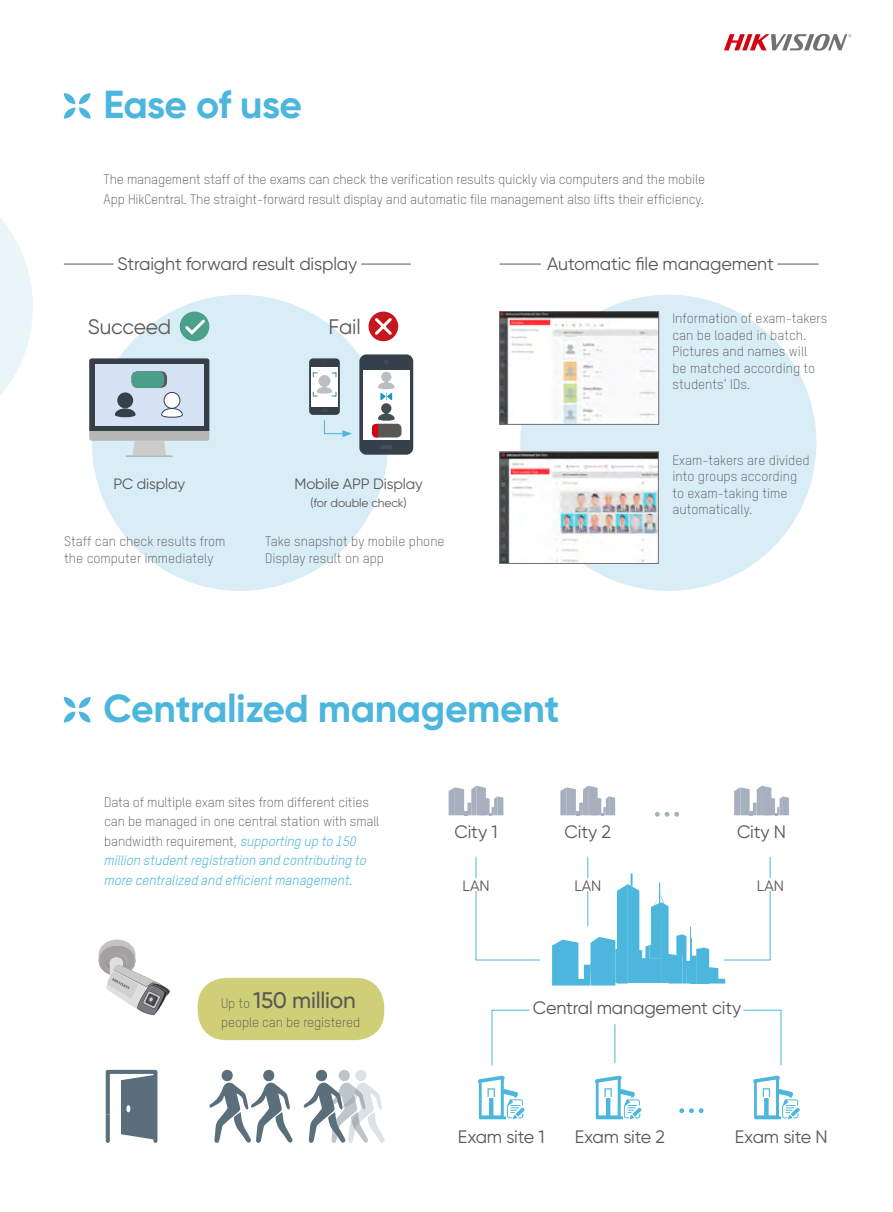
<style>
.page{position:relative;width:893px;height:1212px;background:#fff}
.page>*{position:absolute;margin:0;border:0;box-sizing:border-box;transform-origin:0 0}
.t1{font:700 39px "Gilroy";letter-spacing:-.01em;color:#4cb6dd}
.t2{font:500 22.5px "Gilroy";letter-spacing:-.01em;color:#595757}
.t3{font:21px "Gilroy";letter-spacing:-.01em;color:#595757}
.t4{font:18px "Gilroy";letter-spacing:-.01em;color:#595757}
.t5{font:15px "Gilroy";letter-spacing:-.01em;color:#595757}
.t6{font:300 13.5px/16.5px "TSTARPRO";letter-spacing:-.01em;color:#595757}
.t7{font:12px "Gilroy";letter-spacing:-.01em;color:#595757}
.s1{font-weight:400;font-style:italic;color:#4cb6dd}
.s2{font-family:"TSTARPRO";font-weight:300;font-size:13.5px}
</style>
<div class="page">
<svg style="left:0;top:218px;width:33px;height:178px"></svg>
<div style="left:520px;top:295px;width:296px;height:296px;background:#d8edf6;border-radius:50%"></div>
<div style="left:92px;top:295px;width:296px;height:296px;background:#d8edf6;border-radius:50%"></div>
<img style="left:501px;top:454px;width:156px;height:108px">
<div style="left:499px;top:452px;width:160px;height:112px;border:1px solid #727171"></div>
<svg style="left:64px;top:93px;width:27px;height:26px"></svg>
<svg style="left:64px;top:697px;width:27px;height:25px"></svg>
<div style="left:369px;top:312px;width:29px;height:29px;background:#c8161e;border-radius:50%"></div>
<svg style="left:372px;top:315px;width:22px;height:22px"></svg>
<div style="left:180px;top:312px;width:29px;height:29px;background:#4aa088;border-radius:50%"></div>
<svg style="left:182px;top:317px;width:26px;height:20px"></svg>
<svg style="left:89px;top:358px;width:120px;height:99px"></svg>
<svg style="left:132px;top:371px;width:35px;height:17px"></svg>
<div style="left:309px;top:358px;width:31px;height:57px;background:#363e48;border-radius:4px"></div>
<svg style="left:321px;top:410px;width:7px;height:2px"></svg>
<div style="left:311px;top:367px;width:27px;height:39px;background:#fff"></div>
<svg style="left:312px;top:372px;width:25px;height:25px"></svg>
<div style="left:359px;top:354px;width:54px;height:101px;background:#36404a;border-radius:7px"></div>
<hr style="left:380px;top:445px;width:12px;height:4px;background:#474f59;border-radius:2px">
<div style="left:363px;top:370px;width:46px;height:69px;background:#fff"></div>
<div style="left:381px;top:372px;width:10px;height:10px;background:#bbbfc2;border-radius:50%"></div>
<div style="left:381px;top:403px;width:10px;height:10px;background:#414f53;border-radius:50%"></div>
<svg style="left:378px;top:380px;width:17px;height:20px"></svg>
<div style="left:372px;top:424px;width:29px;height:13px;background:#595757;border-radius:4px"></div>
<svg style="left:372px;top:412px;width:23px;height:25px"></svg>
<svg style="left:324px;top:420px;width:28px;height:17px"></svg>
<hr style="left:64px;top:264px;width:50px;height:1px;background:#595757">
<hr style="left:361px;top:264px;width:50px;height:1px;background:#595757">
<hr style="left:500px;top:264px;width:41px;height:1px;background:#595757">
<hr style="left:777px;top:264px;width:42px;height:1px;background:#595757">
<img style="left:501px;top:313px;width:156px;height:110px">
<div style="left:499px;top:311px;width:160px;height:114px;border:1px solid #727171"></div>
<svg style="left:449px;top:786px;width:54px;height:29px"></svg>
<svg style="left:560px;top:786px;width:55px;height:29px"></svg>
<svg style="left:734px;top:786px;width:55px;height:29px"></svg>
<svg style="left:655px;top:812px;width:24px;height:5px"></svg>
<svg style="left:679px;top:1108px;width:25px;height:5px"></svg>
<svg style="left:478px;top:1075px;width:47px;height:44px"></svg>
<svg style="left:595px;top:1075px;width:46px;height:44px"></svg>
<svg style="left:753px;top:1075px;width:47px;height:44px"></svg>
<svg style="left:475px;top:856px;width:65px;height:105px"></svg>
<svg style="left:552px;top:856px;width:219px;height:129px"></svg>
<hr style="left:587px;top:857px;width:1px;height:69px;background:#4cb6dd">
<hr style="left:614px;top:1024px;width:1px;height:39px;background:#4cb6dd">
<svg style="left:491px;top:1009px;width:39px;height:57px"></svg>
<svg style="left:743px;top:1009px;width:39px;height:57px"></svg>
<div style="left:462px;top:878px;width:27px;height:13px;background:#fff"></div>
<div style="left:574px;top:878px;width:27px;height:13px;background:#fff"></div>
<div style="left:757px;top:878px;width:27px;height:13px;background:#fff"></div>
<svg style="left:99px;top:939px;width:72px;height:76px"></svg>
<div style="left:263px;top:1070px;width:11px;height:11px;background:#5a6e7b;border-radius:50%"></div>
<div style="left:316px;top:1070px;width:11px;height:11px;background:#5a6e7b;border-radius:50%"></div>
<div style="left:339px;top:1070px;width:11px;height:11px;background:#bdc5ca;border-radius:50%"></div>
<svg style="left:303px;top:1081px;width:82px;height:62px"></svg>
<div style="left:355px;top:1070px;width:11px;height:11px;background:#dee2e5;border-radius:50%"></div>
<svg style="left:209px;top:1081px;width:84px;height:62px"></svg>
<div style="left:222px;top:1070px;width:11px;height:11px;background:#5a6e7b;border-radius:50%"></div>
<div style="left:198px;top:978px;width:186px;height:62px;background:#cfcf77;border-radius:28px"></div>
<svg style="left:106px;top:1070px;width:51px;height:73px"></svg>
<div style="left:132px;top:371px;width:32px;height:17px;background:#4aa088;border-radius:6px"></div>
<svg style="left:724px;top:34px;width:127px;height:17px"></svg>
<h1 class="t1" style="left:104px;top:80px;width:200px">Ease of use</h1>
<p class="t6" style="left:104px;top:169px;width:603px;line-height:19.5px">The management staff of the exams can check the verification results quickly via computers and the mobile<br>App HikCentral. The straight-forward result display and automatic file management also lifts their efficiency.</p>
<h3 class="t4" style="left:118px;top:253px;width:241px">Straight forward result display</h3>
<h3 class="t3" style="left:88px;top:313px;width:85px">Succeed</h3>
<h3 class="t3" style="left:328px;top:313px;width:34px">Fail</h3>
<p class="t5" style="left:113px;top:475px;width:73px">PC display</p>
<p class="t5" style="left:294px;top:475px;width:130px">Mobile APP Display</p>
<p class="t7" style="left:310px;top:496px;width:98px">(for double check)</p>
<p class="t6" style="left:64px;top:533px;width:163px">Staff can check results from the computer immediately</p>
<p class="t6" style="left:265px;top:533px;width:181px">Take snapshot by mobile phone<br>Display result on app</p>
<h3 class="t4" style="left:547px;top:253px;width:228px">Automatic file management</h3>
<p class="t6" style="left:672px;top:310px;width:156px">Information of exam-takers can be loaded in batch.<br>Pictures and names will<br>be matched according to students’ IDs.</p>
<p class="t6" style="left:672px;top:451px;width:139px">Exam-takers are divided into groups according to exam-taking time automatically.</p>
<h1 class="t1" style="left:104px;top:684px;width:457px">Centralized management</h1>
<p class="t6" style="left:104px;top:792px;width:277px;line-height:19.5px">Data of multiple exam sites from different cities can be managed in one central station with small bandwidth requirement, <span class="s1">supporting up to 150 million student registration and contributing to more centralized and efficient management.</span></p>
<h2 class="t2" style="left:221px;top:986px;width:136px"><span class="s2">Up to</span> 150 million</h2>
<p class="t6" style="left:221px;top:1014px;width:141px">people can be registered</p>
<h3 class="t4" style="left:455px;top:820px;width:44px">City 1</h3>
<h3 class="t4" style="left:565px;top:820px;width:48px">City 2</h3>
<h3 class="t4" style="left:737px;top:820px;width:51px">City N</h3>
<p class="t5" style="left:462px;top:877px;width:29px">LAN</p>
<p class="t5" style="left:574px;top:877px;width:29px">LAN</p>
<p class="t5" style="left:757px;top:877px;width:28px">LAN</p>
<h3 class="t4" style="left:533px;top:996px;width:210px">Central management city</h3>
<h3 class="t4" style="left:458px;top:1125px;width:88px">Exam site 1</h3>
<h3 class="t4" style="left:575px;top:1125px;width:91px">Exam site 2</h3>
<h3 class="t4" style="left:735px;top:1125px;width:94px">Exam site N</h3>
</div>
